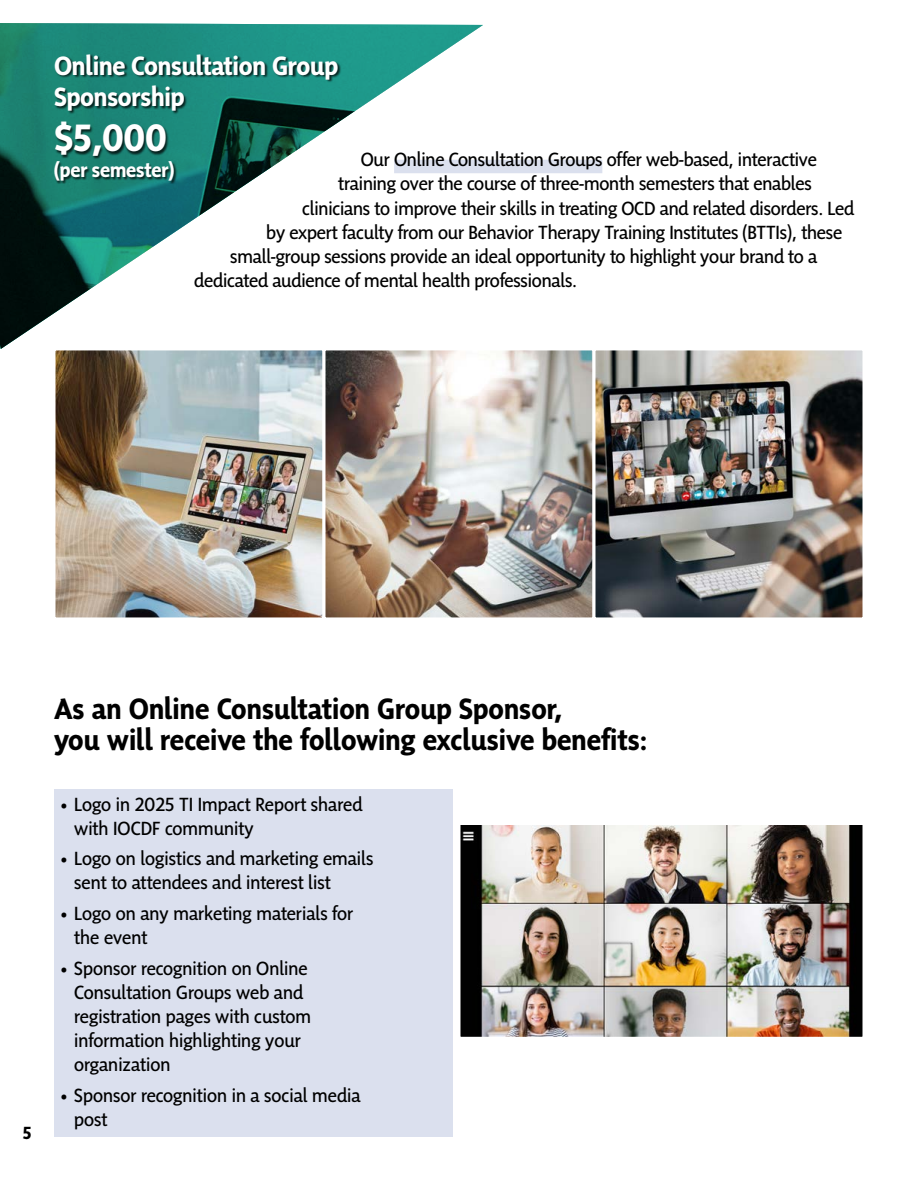
<style>
.page{position:relative;width:918px;height:1188px;background:#fff}
.page>*{position:absolute;margin:0;border:0;box-sizing:border-box;transform-origin:0 0}
.t1{font:700 39px "Sensibility";color:#fff}
.t2{font:700 30px/31.5px "Sensibility";color:#000}
.t3{font:700 27px/31.5px "Sensibility";letter-spacing:-.01em;color:#fff}
.t4{font:700 21px "Sensibility";letter-spacing:-.01em;color:#fff}
.t5{font:19.5px/24px "Sensibility";letter-spacing:-.01em;color:#000}
.t6{font:700 18px "Sensibility";color:#000}
</style>
<div class="page">
<svg style="left:0;top:23px;width:483px;height:326px"></svg>
<div style="left:55px;top:54px;width:286px;height:130px;background:#000;opacity:.75"></div>
<div style="left:394px;top:160px;width:208px;height:13px;background:#dbe0ee"></div>
<img style="left:56px;top:351px;width:806px;height:265px">
<div style="left:52px;top:347px;width:274px;height:273px;border:3px solid #fff"></div>
<div style="left:322px;top:347px;width:274px;height:273px;border:3px solid #fff"></div>
<div style="left:592px;top:347px;width:274px;height:273px;border:3px solid #fff"></div>
<img style="left:462px;top:826px;width:400px;height:210px">
<div style="left:458px;top:767px;width:408px;height:273px;border:3px solid #fff"></div>
<div style="left:54px;top:789px;width:398px;height:57px;background:#dbe0ee"></div>
<div style="left:54px;top:844px;width:398px;height:57px;background:#dbe0ee"></div>
<div style="left:54px;top:898px;width:398px;height:57px;background:#dbe0ee"></div>
<div style="left:54px;top:953px;width:398px;height:129px;background:#dbe0ee"></div>
<div style="left:54px;top:1080px;width:398px;height:57px;background:#dbe0ee"></div>
<h3 class="t3" style="left:54px;top:49px;width:286px">Online Consultation Group<br>Sponsorship</h3>
<h1 class="t1" style="left:54px;top:116px;width:114px">$5,000</h1>
<p class="t4" style="left:54px;top:158px;width:122px">(per semester)</p>
<p class="t5" style="left:361px;top:147px;width:458px">Our Online Consultation Groups offer web-based, interactive</p>
<p class="t5" style="left:338px;top:171px;width:475px">training over the course of three-month semesters that enables</p>
<p class="t5" style="left:302px;top:195px;width:554px">clinicians to improve their skills in treating OCD and related disorders. Led</p>
<p class="t5" style="left:266px;top:219px;width:578px">by expert faculty from our Behavior Therapy Training Institutes (BTTIs), these</p>
<p class="t5" style="left:230px;top:243px;width:588px">small-group sessions provide an ideal opportunity to highlight your brand to a</p>
<p class="t5" style="left:194px;top:267px;width:384px">dedicated audience of mental health professionals.</p>
<p class="t6" style="left:23px;top:1123px;width:10px">5</p>
<h2 class="t2" style="left:54px;top:692px;width:595px">As an Online Consultation Group Sponsor,<br>you will receive the following exclusive benefits:</h2>
<p class="t5" style="left:74px;top:792px;width:290px;text-indent:-13px">• Logo in 2025 TI Impact Report shared with IOCDF community</p>
<p class="t5" style="left:74px;top:846px;width:301px;text-indent:-13px">• Logo on logistics and marketing emails sent to attendees and interest list</p>
<p class="t5" style="left:74px;top:901px;width:281px;text-indent:-13px">• Logo on any marketing materials for the event</p>
<p class="t5" style="left:74px;top:956px;width:238px;text-indent:-13px">• Sponsor recognition on Online<br>Consultation Groups web and registration pages with custom information highlighting your organization</p>
<p class="t5" style="left:74px;top:1083px;width:288px;text-indent:-13px">• Sponsor recognition in a social media post</p>
</div>
